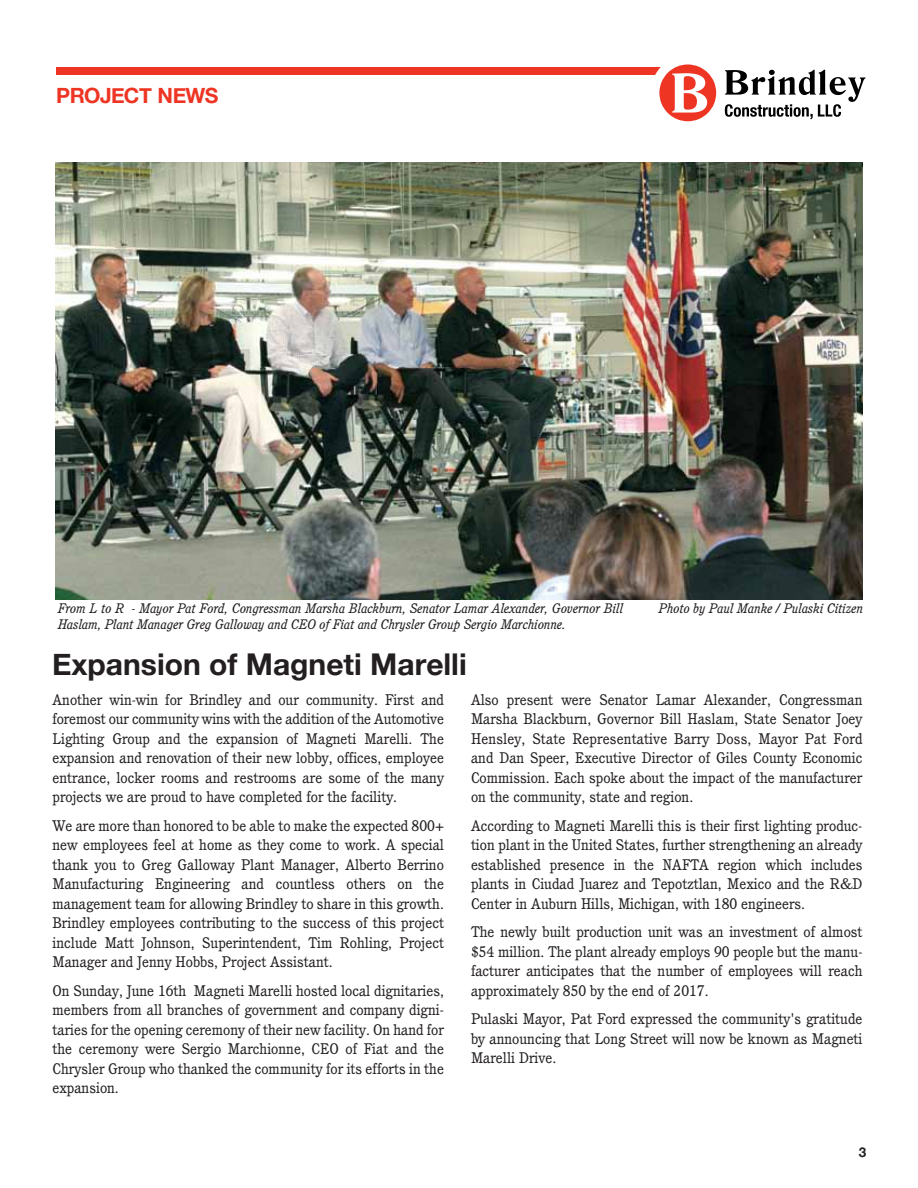
<style>
.page{position:relative;width:918px;height:1188px;background:#fff}
.page>*{position:absolute;margin:0;border:0;box-sizing:border-box;transform-origin:0 0}
.t1{font:700 30px "Helvetica Neue";color:#231f20}
.t2{font:700 21px "Helvetica Neue";letter-spacing:-.02em;color:#ee3524}
.t3{font:15px/19.5px "Cushing";color:#231f20;text-align:justify}
.t4{font:italic 13.5px/16.2px "Cushing";color:#231f20}
.t5{font:700 13.5px "Helvetica Neue";color:#231f20}
</style>
<div class="page">
<div style="left:56px;top:67px;width:635px;height:7px;background:#ee3524"></div>
<svg style="left:650px;top:64px;width:216px;height:58px"></svg>
<img style="left:56px;top:162px;width:807px;height:438px">
<p class="t2" style="left:56px;top:76px;width:164px">PROJECT NEWS</p>
<p class="t4" style="left:58px;top:600px;width:567px">From L to R - Mayor Pat Ford, Congressman Marsha Blackburn, Senator Lamar Alexander, Governor Bill<br>Haslam, Plant Manager Greg Galloway and CEO of Fiat and Chrysler Group Sergio Marchionne.</p>
<p class="t4" style="left:659px;top:600px;width:206px">Photo by Paul Manke / Pulaski Citizen</p>
<p class="t1" style="left:52px;top:637px;width:416px">Expansion of Magneti Marelli</p>
<p class="t3" style="left:53px;top:689px;width:393px">Another win-win for Brindley and our community. First and foremost our community wins with the addition of the Automotive Lighting Group and the expansion of Magneti Marelli. The expansion and renovation of their new lobby, offices, employee entrance, locker rooms and restrooms are some of the many projects we are proud to have completed for the facility.</p>
<p class="t3" style="left:53px;top:815px;width:393px">We are more than honored to be able to make the expected 800+ new employees feel at home as they come to work. A special thank you to Greg Galloway Plant Manager, Alberto Berrino Manufacturing Engineering and countless others on the management team for allowing Brindley to share in this growth.<br>Brindley employees contributing to the success of this project include Matt Johnson, Superintendent, Tim Rohling, Project Manager and Jenny Hobbs, Project Assistant.</p>
<p class="t3" style="left:53px;top:980px;width:393px">On Sunday, June 16th Magneti Marelli hosted local dignitaries, members from all branches of government and company digni&shy;taries for the opening ceremony of their new facility. On hand for the ceremony were Sergio Marchionne, CEO of Fiat and the Chrysler Group who thanked the community for its efforts in the expansion.</p>
<p class="t3" style="left:471px;top:689px;width:393px">Also present were Senator Lamar Alexander, Congressman Marsha Blackburn, Governor Bill Haslam, State Senator Joey Hensley, State Representative Barry Doss, Mayor Pat Ford and Dan Speer, Executive Director of Giles County Economic Commission. Each spoke about the impact of the manufacturer on the community, state and region.</p>
<p class="t3" style="left:471px;top:815px;width:393px">According to Magneti Marelli this is their first lighting produc&shy;tion plant in the United States, further strengthening an already established presence in the NAFTA region which includes plants in Ciudad Juarez and Tepotztlan, Mexico and the R&amp;D Center in Auburn Hills, Michigan, with 180 engineers.</p>
<p class="t3" style="left:471px;top:922px;width:393px">The newly built production unit was an investment of almost $54 million. The plant already employs 90 people but the manu&shy;facturer anticipates that the number of employees will reach approximately 850 by the end of 2017.</p>
<p class="t3" style="left:471px;top:1009px;width:393px">Pulaski Mayor, Pat Ford expressed the community's gratitude by announcing that Long Street will now be known as Magneti Marelli Drive.</p>
<p class="t5" style="left:859px;top:1140px;width:9px">3</p>
</div>
